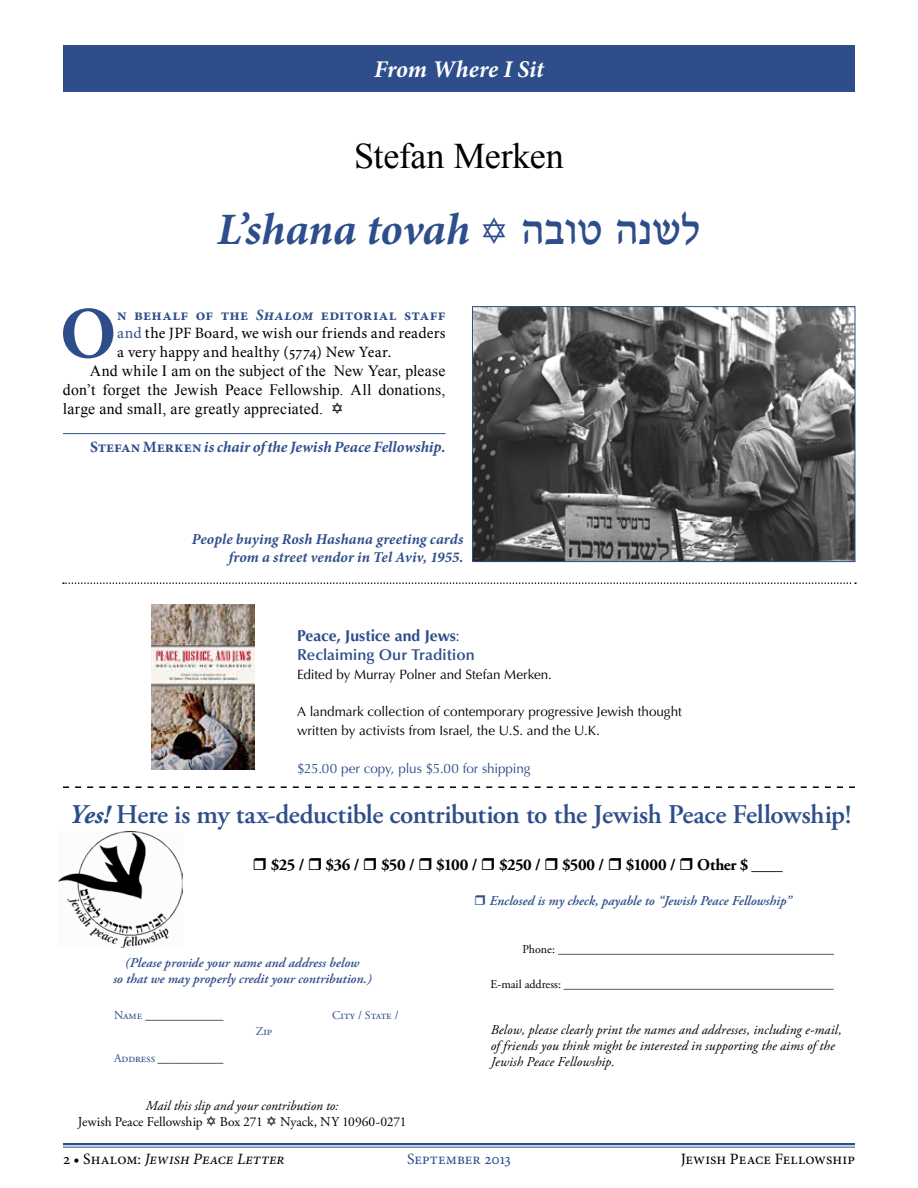
<style>
.page{position:relative;width:918px;height:1188px;background:#fff}
.page>*{position:absolute;margin:0;border:0;box-sizing:border-box;transform-origin:0 0}
.t1{font:700 73.95px "Minion Pro";color:#2e4e8b}
.t2{font:italic 700 45px "Minion Pro";color:#2e4e8b}
.t3{font:45px "Narkisim";color:#2e4e8b}
.t4{font:36px "Times New Roman";letter-spacing:-.01em;color:#000}
.t5{font:600 27px "Adobe Garamond Pro";letter-spacing:-.015em;color:#2e4e8b}
.t6{font:italic 700 24px "Minion Pro";letter-spacing:-.005em;color:#fff}
.t7{font:700 16.5px "Adobe Garamond Pro";letter-spacing:-.02em;color:#000}
.t8{font:15.75px/18.9px "Minion Pro";color:#000;text-align:justify}
.t9{font:15.75px/18.9px "Times New Roman";letter-spacing:.015em;color:#000;text-align:justify}
.t10{font:italic 700 15.75px "Minion Pro";letter-spacing:-.005em;color:#2e4e8b}
.t11{font:600 15.75px/18.9px "Optima LT Std";letter-spacing:.005em;color:#2e4e8b}
.t12{font:italic 15.75px "Minion Pro";color:#000}
.t13{font:15.75px "Minion Pro";letter-spacing:.005em;color:#2e4e8b}
.t14{font:italic 700 15px/18px "Minion Pro";letter-spacing:-.005em;color:#2e4e8b;text-align:right}
.t15{font:italic 13.5px/16.2px "Adobe Garamond Pro";letter-spacing:.01em;color:#000}
.t16{font:13.5px/18.9px "Optima LT Std";letter-spacing:-.005em;color:#000}
.t17{font:italic 600 13.5px/16.2px "Adobe Garamond Pro";color:#2e4e8b;text-align:center}
.t18{font:13.5px "Adobe Garamond Pro";letter-spacing:-.01em;color:#000}
.t19{font:13.5px "Optima LT Std";letter-spacing:-.01em;color:#2e4e8b}
.t20{font:12px "Adobe Garamond Pro";color:#000}
.t21{font:12px "Adobe Garamond Pro";color:#2e4e8b}
.s1{font-weight:700;color:#2e4e8b}
.s2{font-weight:700;font-style:italic;color:#2e4e8b}
.s3{color:#2e4e8b}
.s4{font-style:normal}
.s5{font-weight:700}
.s6{font-weight:400}
.s7{font-weight:700;font-style:italic}
</style>
<div class="page">
<hr style="left:63px;top:433px;width:383px;height:1px;background:#2e4e8b">
<img style="left:474px;top:308px;width:379px;height:252px">
<div style="left:472px;top:306px;width:383px;height:256px;border:1px solid #2e4e8b"></div>
<svg style="left:63px;top:786px;width:792px;height:2px"></svg>
<img style="left:59px;top:832px;width:123px;height:116px">
<img style="left:152px;top:604px;width:102px;height:165px">
<svg style="left:63px;top:582px;width:793px;height:2px"></svg>
<hr style="left:63px;top:1143px;width:792px;height:2px;background:#2e4e8b">
<hr style="left:63px;top:1147px;width:792px;height:1px;background:#2e4e8b">
<div style="left:63px;top:45px;width:792px;height:47px;background:#2e4e8b"></div>
<h3 class="t6" style="left:374px;top:52px;width:172px">From Where I Sit</h3>
<h3 class="t4" style="left:354px;top:132px;width:211px">Stefan Merken</h3>
<h2 class="t2" style="left:217px;top:197px;width:254px">L’shana tovah</h2>
<h2 class="t3" style="left:521px;top:211px;width:181px">טובה שנה ל</h2>
<h1 class="t1" style="left:60px;top:282px;width:58px">O</h1>
<p class="t8" style="left:117px;top:305px;width:330px"><span class="s1">n behalf of the</span> <span class="s2">Shalom</span> <span class="s1">editorial staff </span><span class="s3">and</span> the JPF Board, we wish our friends and readers a very happy and healthy (5774) New Year.</p>
<p class="t9" style="left:63px;top:361px;width:384px;text-indent:27px">And while I am on the subject of the New Year, please don’t forget the Jewish Peace Fellowship. All donations, large and small, are greatly appreciated.</p>
<p class="t10" style="left:90px;top:436px;width:357px"><span class="s4">Stefan Merken</span> is chair of the Jewish Peace Fellowship.</p>
<p class="t14" style="left:192px;top:530px;width:273px">People buying Rosh Hashana greeting cards from a street vendor in Tel Aviv, 1955.</p>
<p class="t11" style="left:297px;top:626px;width:179px"><span class="s5">Peace, Justice and Jews</span><span class="s6">:<br></span>Reclaiming Our Tradition</p>
<p class="t16" style="left:297px;top:665px;width:256px">Edited by Murray Polner and Stefan Merken.</p>
<p class="t16" style="left:297px;top:703px;width:386px">A landmark collection of contemporary progressive Jewish thought written by activists from Israel, the U.S. and the U.K.</p>
<p class="t19" style="left:297px;top:761px;width:235px">$25.00 per copy, plus $5.00 for shipping</p>
<h3 class="t5" style="left:69px;top:799px;width:784px"><span class="s7">Yes!</span> Here is my tax-deductible contribution to the Jewish Peace Fellowship!</h3>
<p class="t7" style="left:271px;top:855px;width:35px">$25 /</p>
<p class="t7" style="left:326px;top:855px;width:35px">$36 /</p>
<p class="t7" style="left:381px;top:855px;width:35px">$50 /</p>
<p class="t7" style="left:436px;top:855px;width:43px">$100 /</p>
<p class="t7" style="left:499px;top:855px;width:43px">$250 /</p>
<p class="t7" style="left:562px;top:855px;width:44px">$500 /</p>
<p class="t7" style="left:626px;top:855px;width:51px">$1000 /</p>
<p class="t7" style="left:697px;top:855px;width:87px">Other $ ____</p>
<p class="t17" style="left:489px;top:893px;width:304px">Enclosed is my check, payable to “Jewish Peace Fellowship”</p>
<p class="t20" style="left:522px;top:942px;width:313px">Phone: ______________________________________________</p>
<p class="t20" style="left:490px;top:977px;width:345px">E-mail address: _____________________________________________</p>
<p class="t17" style="left:113px;top:955px;width:260px">(Please provide your name and address below<br>so that we may properly credit your contribution.)</p>
<p class="t20" style="left:114px;top:1008px;width:111px"><span class="s3">Name</span> _____________</p>
<p class="t20" style="left:114px;top:1051px;width:111px"><span class="s3">Address</span> ___________</p>
<p class="t21" style="left:256px;top:1024px;width:18px">Zip</p>
<p class="t21" style="left:332px;top:1008px;width:68px">City / State /</p>
<p class="t15" style="left:146px;top:1098px;width:194px">Mail this slip and your contribution to:</p>
<p class="t18" style="left:78px;top:1114px;width:127px">Jewish Peace Fellowship</p>
<p class="t18" style="left:220px;top:1114px;width:45px">Box 271</p>
<p class="t18" style="left:280px;top:1114px;width:128px">Nyack, NY 10960-0271</p>
<p class="t15" style="left:491px;top:1022px;width:353px">Below, please clearly print the names and addresses, including e-mail, of friends you think might be interested in supporting the aims of the<br>Jewish Peace Fellowship.</p>
<p class="t12" style="left:63px;top:1148px;width:223px"><span class="s4">2 • Shalom:</span> Jewish Peace Letter</p>
<p class="t13" style="left:407px;top:1148px;width:105px">September 2013</p>
<p class="t8" style="left:681px;top:1149px;width:176px">Jewish Peace Fellowship</p>
</div>
